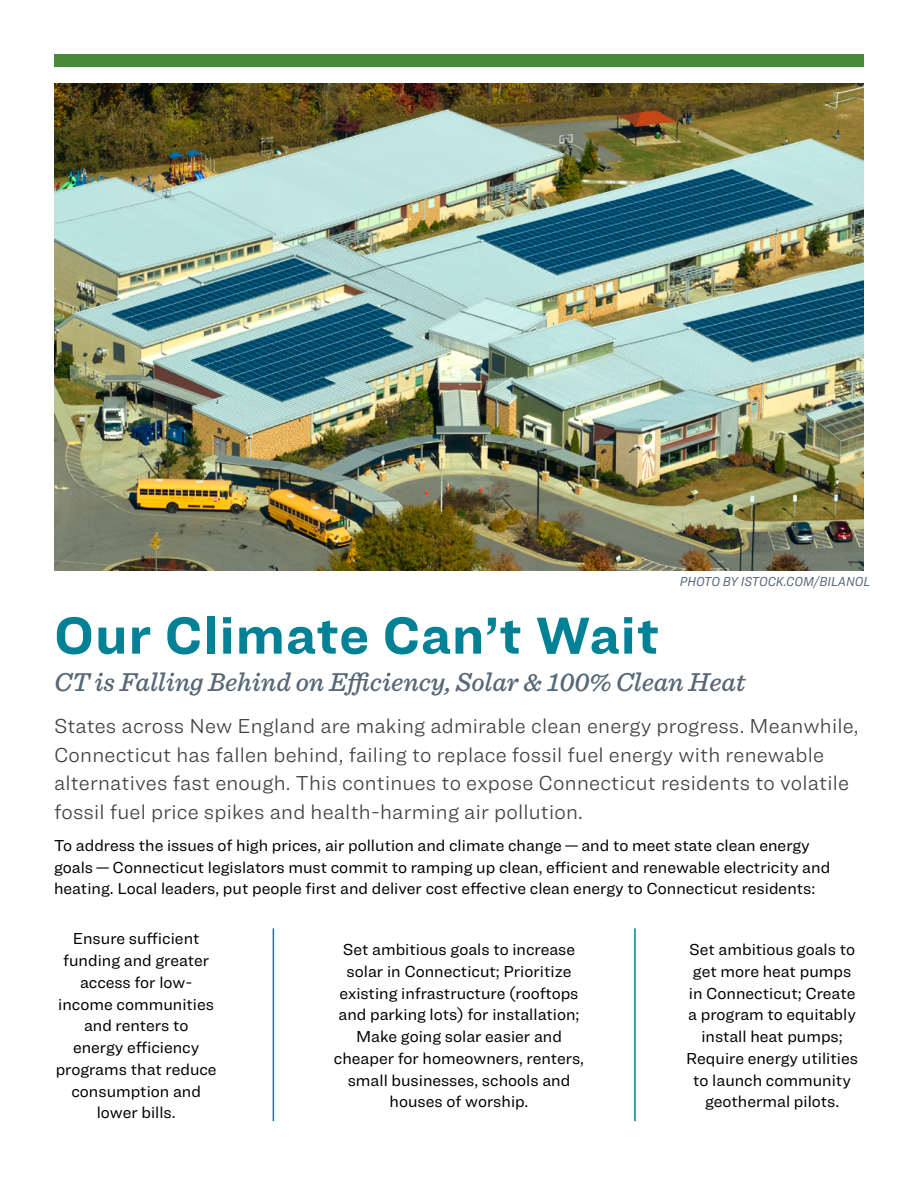
<style>
.page{position:relative;width:918px;height:1188px;background:#fff}
.page>*{position:absolute;margin:0;border:0;box-sizing:border-box;transform-origin:0 0}
.t1{font:700 54px "Ringside";letter-spacing:.02em;color:#008195}
.t2{font:italic 500 27px "Sentinel";color:#586877}
.t3{font:300 21px/28.5px "Ringside";letter-spacing:.01em;color:#414042}
.t4{font:16.5px/21.8px "Ringside";color:#000;text-align:center}
.t5{font:italic 13.5px "Ringside Narrow";color:#586877}
</style>
<div class="page">
<div style="left:54px;top:54px;width:810px;height:13px;background:#478a38"></div>
<hr style="left:273px;top:928px;width:1px;height:193px;background:#008195">
<hr style="left:634px;top:928px;width:2px;height:193px;background:#008195">
<img style="left:54px;top:83px;width:810px;height:487px">
<p class="t5" style="left:680px;top:572px;width:192px">PHOTO BY ISTOCK.COM/BILANOL</p>
<h1 class="t1" style="left:54px;top:595px;width:607px">Our Climate Can’t Wait</h1>
<h2 class="t2" style="left:54px;top:662px;width:694px">CT is Falling Behind on Efficiency, Solar &amp; 100% Clean Heat</h2>
<p class="t3" style="left:54px;top:711px;width:806px">States across New England are making admirable clean energy progress. Meanwhile, Connecticut has fallen behind, failing to replace fossil fuel energy with renewable alternatives fast enough. This continues to expose Connecticut residents to volatile fossil fuel price spikes and health-harming air pollution.</p>
<p class="t4" style="left:54px;top:834px;width:778px;text-align:left">To address the issues of high prices, air pollution and climate change — and to meet state clean energy goals — Connecticut legislators must commit to ramping up clean, efficient and renewable electricity and heating. Local leaders, put people first and deliver cost effective clean energy to Connecticut residents:</p>
<p class="t4" style="left:56px;top:928px;width:162px">Ensure sufficient funding and greater access for low&shy;income communities and renters to<br>energy efficiency programs that reduce consumption and lower bills.</p>
<p class="t4" style="left:334px;top:938px;width:252px">Set ambitious goals to increase solar in Connecticut; Prioritize existing infrastructure (rooftops and parking lots) for installation;<br>Make going solar easier and cheaper for homeowners, renters, small businesses, schools and houses of worship.</p>
<p class="t4" style="left:686px;top:938px;width:173px">Set ambitious goals to get more heat pumps in Connecticut; Create a program to equitably install heat pumps;<br>Require energy utilities to launch community geothermal pilots.</p>
</div>
